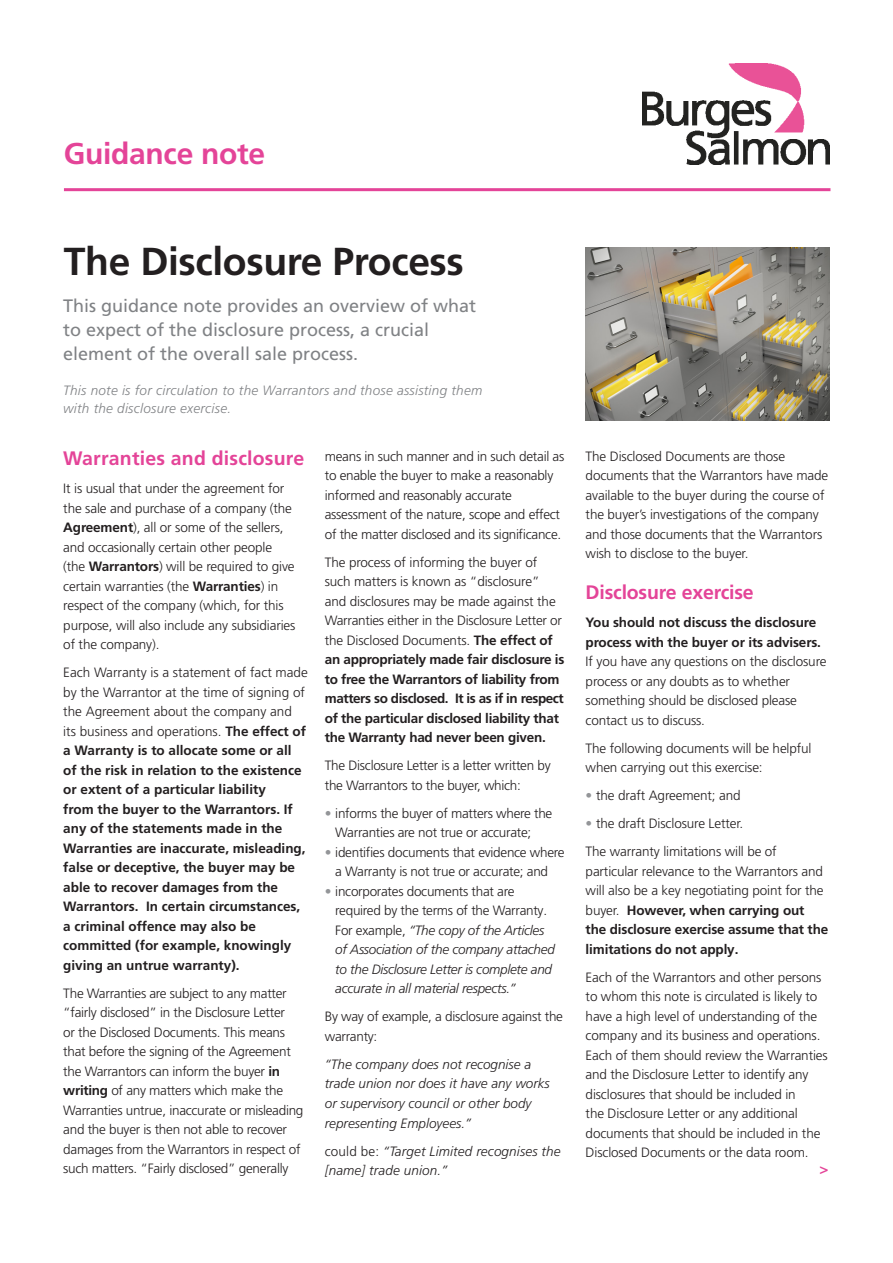
<style>
.page{position:relative;width:893px;height:1263px;background:#fff}
.page>*{position:absolute;margin:0;border:0;box-sizing:border-box;transform-origin:0 0}
.t1{font:700 39px "Frutiger LT Pro";letter-spacing:-.01em;color:#231f20}
.Pink_main_heading_fo{font:700 30px "Frutiger LT Pro";letter-spacing:-.01em;color:#e44498}
.Grey_sector_title{font:700 19.5px "Frutiger LT Pro";color:#e44498}
.Grey_sector_title-2{font:18px/24px "Frutiger LT Pro";color:#808285}
.Pink_heading_13pt{font:700 15px "Frutiger LT Pro";color:#e44498}
.Grey_sector_title-3{font:300 13.5px/19.5px "Frutiger LT Pro";letter-spacing:-.01em;color:#231f20}
.Grey_sector_title-4{font:700 13.5px/19.5px "Frutiger LT Pro";color:#231f20}
.Grey_sector_title-5{font:700 13.5px/19.5px "Frutiger LT Pro";letter-spacing:-.02em;color:#231f20}
.Grey_sector_title-6{font:italic 300 13.5px/19.5px "Frutiger LT Pro";letter-spacing:-.02em;color:#231f20}
.Grey_sector_title-7{font:italic 300 13.5px/19.5px "Frutiger LT Pro";color:#231f20}
.Grey_sector_title-8{font:italic 300 13.5px/18px "Frutiger LT Pro";letter-spacing:.02em;color:#808285}
.s1{font-weight:700}
.s2{font-weight:300}
.s3{color:#939598}
.s4{font-style:normal;color:#939598}
.s5{font-style:normal}
</style>
<div class="page">
<hr style="left:64px;top:188px;width:766px;height:3px;background:#e44498">
<img style="left:642px;top:63px;width:188px;height:102px">
<img style="left:585px;top:247px;width:244px;height:174px">
<p class="Pink_main_heading_fo" style="left:64px;top:136px;width:203px">Guidance note</p>
<p class="t1" style="left:64px;top:238px;width:401px">The Disclosure Process</p>
<p class="Grey_sector_title-2" style="left:63px;top:294px;width:415px">This guidance note provides an overview of what to expect of the disclosure process, a crucial element of the overall sale process.</p>
<p class="Grey_sector_title-8" style="left:63px;top:381px;width:421px">This note is for circulation to the Warrantors and those assisting them with the disclosure exercise.</p>
<p class="Grey_sector_title" style="left:63px;top:447px;width:242px">Warranties and disclosure</p>
<p class="Grey_sector_title-3" style="left:63px;top:479px;width:234px">It is usual that under the agreement for the sale and purchase of a company (the <span class="s1">Agreement</span>), all or some of the sellers, and occasionally certain other people (the <span class="s1">Warrantors</span>) will be required to give certain warranties (the <span class="s1">Warranties</span>) in respect of the company (which, for this purpose, will also include any subsidiaries of the company).</p>
<p class="Grey_sector_title-4" style="left:63px;top:663px;width:246px"><span class="s2">Each Warranty is a statement of fact made by the Warrantor at the time of signing of the Agreement about the company and its business and operations.</span> The effect of a Warranty is to allocate some or all of the risk in relation to the existence or extent of a particular liability<br>from the buyer to the Warrantors. If any of the statements made in the Warranties are inaccurate, misleading, false or deceptive, the buyer may be able to recover damages from the Warrantors. In certain circumstances, a criminal offence may also be committed (for example, knowingly giving an untrue warranty).</p>
<p class="Grey_sector_title-3" style="left:63px;top:984px;width:242px">The Warranties are subject to any matter “fairly disclosed” in the Disclosure Letter<br>or the Disclosed Documents. This means that before the signing of the Agreement the Warrantors can inform the buyer <span class="s1">in writing</span> of any matters which make the Warranties untrue, inaccurate or misleading and the buyer is then not able to recover damages from the Warrantors in respect of such matters. “Fairly disclosed” generally</p>
<p class="Grey_sector_title-3" style="left:325px;top:447px;width:241px">means in such manner and in such detail as to enable the buyer to make a reasonably informed and reasonably accurate assessment of the nature, scope and effect of the matter disclosed and its significance.</p>
<p class="Grey_sector_title-5" style="left:325px;top:552px;width:241px"><span class="s2">The process of informing the buyer of such matters is known as “disclosure” and disclosures may be made against the Warranties either in the Disclosure Letter or the Disclosed Documents.</span> The effect of an appropriately made fair disclosure is to free the Warrantors of liability from matters so disclosed. It is as if in respect of the particular disclosed liability that the Warranty had never been given.</p>
<p class="Grey_sector_title-3" style="left:325px;top:756px;width:227px">The Disclosure Letter is a letter written by the Warrantors to the buyer, which:</p>
<p class="Grey_sector_title-3" style="left:335px;top:804px;width:219px;text-indent:-10px"><span class="s3">•</span> informs the buyer of matters where the<br>Warranties are not true or accurate;</p>
<p class="Grey_sector_title-3" style="left:325px;top:843px;width:241px;text-align:center"><span class="s3">•</span> identifies documents that evidence where a Warranty is not true or accurate; and</p>
<p class="Grey_sector_title-6" style="left:335px;top:882px;width:221px;text-indent:-10px"><span class="s4">•</span> <span class="s5">incorporates documents that are required by the terms of the Warranty.<br>For example,</span> “The copy of the Articles of Association of the company attached to the Disclosure Letter is complete and accurate in all material respects.”</p>
<p class="Grey_sector_title-3" style="left:325px;top:1007px;width:240px">By way of example, a disclosure against the warranty:</p>
<p class="Grey_sector_title-7" style="left:325px;top:1055px;width:227px">“The company does not recognise a trade union nor does it have any works or supervisory council or other body representing Employees.”</p>
<p class="Grey_sector_title-7" style="left:325px;top:1141px;width:237px"><span class="s5">could be:</span> “Target Limited recognises the [name] trade union.”</p>
<p class="Grey_sector_title-3" style="left:586px;top:447px;width:244px">The Disclosed Documents are those documents that the Warrantors have made available to the buyer during the course of the buyer’s investigations of the company and those documents that the Warrantors wish to disclose to the buyer.</p>
<p class="Grey_sector_title" style="left:586px;top:581px;width:170px">Disclosure exercise</p>
<p class="Grey_sector_title-3" style="left:586px;top:613px;width:242px"><span class="s1">You should not discuss the disclosure process with the buyer or its advisers.<br></span>If you have any questions on the disclosure process or any doubts as to whether something should be disclosed please contact us to discuss.</p>
<p class="Grey_sector_title-3" style="left:586px;top:738px;width:227px">The following documents will be helpful when carrying out this exercise:</p>
<p class="Grey_sector_title-3" style="left:586px;top:786px;width:156px"><span class="s3">•</span> the draft Agreement; and</p>
<p class="Grey_sector_title-3" style="left:586px;top:814px;width:159px"><span class="s3">•</span> the draft Disclosure Letter.</p>
<p class="Grey_sector_title-3" style="left:586px;top:842px;width:244px">The warranty limitations will be of particular relevance to the Warrantors and will also be a key negotiating point for the buyer. <span class="s1">However, when carrying out the disclosure exercise assume that the limitations do not apply.</span></p>
<p class="Grey_sector_title-3" style="left:586px;top:967px;width:244px">Each of the Warrantors and other persons to whom this note is circulated is likely to have a high level of understanding of the company and its business and operations.<br>Each of them should review the Warranties and the Disclosure Letter to identify any disclosures that should be included in<br>the Disclosure Letter or any additional documents that should be included in the Disclosed Documents or the data room.</p>
<p class="Pink_heading_13pt" style="left:820px;top:1160px;width:10px">&gt;</p>
</div>
